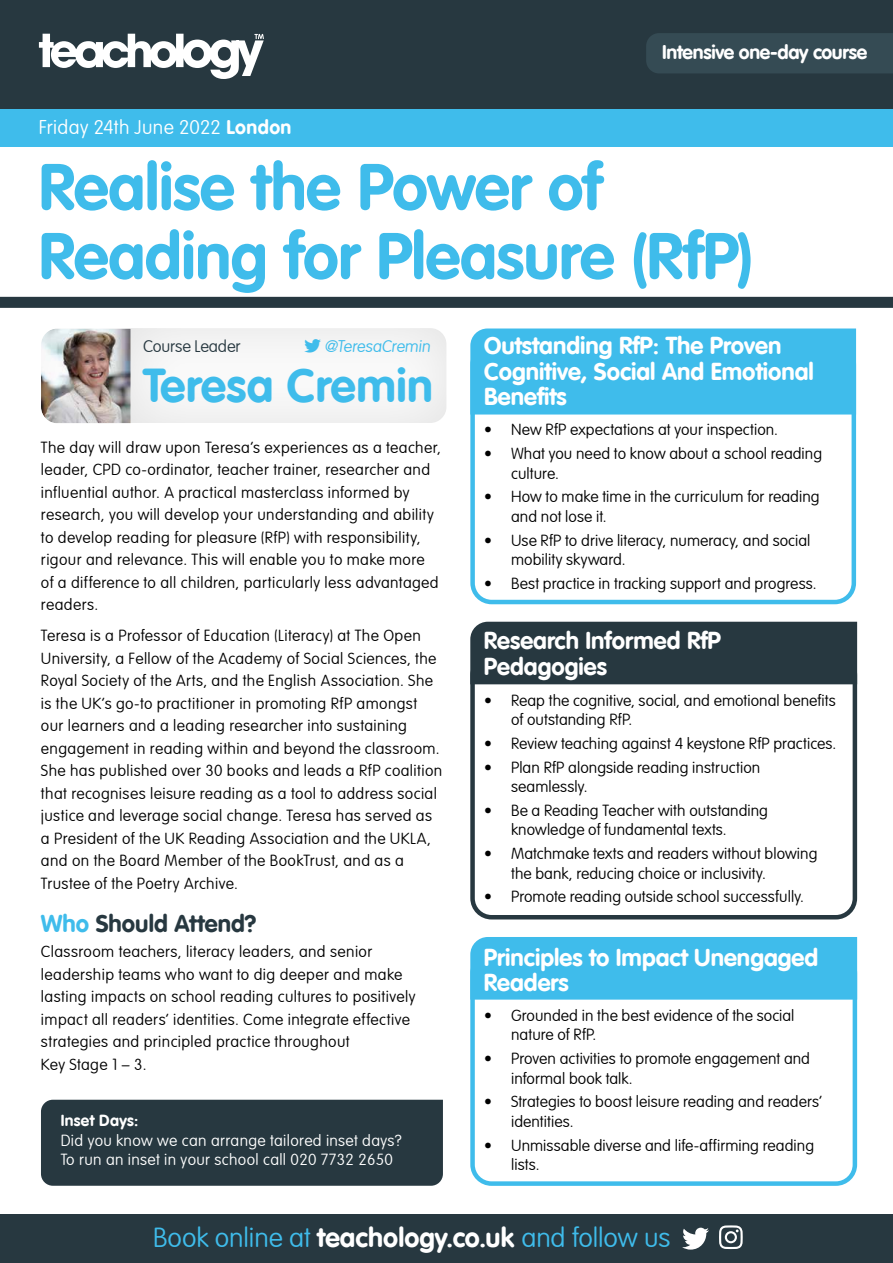
<style>
.page{position:relative;width:893px;height:1263px;background:#fff}
.page>*{position:absolute;margin:0;border:0;box-sizing:border-box;transform-origin:0 0}
.t1{font:700 64.5px/69px "VAG Rounded LT";letter-spacing:-.005em;color:#3fbceb}
.t2{font:700 46.5px "VAG Rounded LT";letter-spacing:.01em;color:#3fbceb}
.t3{font:100 27px "VAG Rounded LT";letter-spacing:-.005em;color:#3fbceb}
.t4{font:700 24px/25.5px "VAG Rounded LT";color:#fff}
.t5{font:700 24px "VAG Rounded LT";color:#273840}
.t6{font:100 19.5px "VAG Rounded LT";letter-spacing:.015em;color:#fff}
.t7{font:700 19.5px "VAG Rounded LT";letter-spacing:-.015em;color:#fff}
.t8{font:100 16.5px "VAG Rounded LT";color:#3fbceb}
.t9{font:100 16.5px "VAG Rounded LT";letter-spacing:-.005em;color:#273840}
.t10{font:100 15.75px/22.5px "VAG Rounded LT";letter-spacing:.02em;color:#000}
.t11{font:100 15.75px/19.5px "VAG Rounded LT";letter-spacing:.02em;color:#fff}
.t12{font:700 15.75px "VAG Rounded LT";letter-spacing:.02em;color:#fff}
.s1{font-weight:700}
.s2{color:#3fbceb}
.s3{font-weight:700;color:#fff}
</style>
<div class="page">
<div style="left:0;top:0;width:893px;height:124px;background:#273840"></div>
<svg style="left:0;top:297px;width:893px;height:11px;background:#293a42"></svg>
<div style="left:0;top:1214px;width:893px;height:49px;background:#273840"></div>
<svg style="left:0;top:296px;width:893px;height:1px"></svg>
<svg style="left:682px;top:1225px;width:61px;height:24px"></svg>
<svg style="left:39px;top:34px;width:225px;height:45px"></svg>
<div style="left:0;top:109px;width:893px;height:38px;background:#3fbceb"></div>
<div style="left:646px;top:33px;width:247px;height:40px;background:#354b54"></div>
<div style="left:470px;top:654px;width:387px;height:265px;border:4px solid #273840;border-radius:19px"></div>
<div style="left:470px;top:343px;width:386px;height:261px;border:4px solid #3fbceb;border-radius:19px"></div>
<div style="left:470px;top:328px;width:387px;height:89px;background:#3fbceb"></div>
<div style="left:470px;top:621px;width:388px;height:66px;background:#273840"></div>
<div style="left:470px;top:952px;width:387px;height:234px;border:4px solid #3fbceb;border-radius:19px"></div>
<div style="left:470px;top:937px;width:388px;height:65px;background:#3fbceb"></div>
<div style="left:41px;top:327px;width:93px;height:99px;background:#000;opacity:.05"></div>
<div style="left:41px;top:1100px;width:402px;height:86px;background:#273840"></div>
<div style="left:131px;top:328px;width:315px;height:95px;background:#f5f5f5"></div>
<p class="t6" style="left:39px;top:116px;width:254px">Friday 24th June 2022 <span class="s1">London</span></p>
<p class="t7" style="left:662px;top:40px;width:207px">Intensive one-day course</p>
<h1 class="t1" style="left:39px;top:155px;width:716px">Realise the Power of<br>Reading for Pleasure (RfP)</h1>
<p class="t9" style="left:143px;top:337px;width:99px">Course Leader</p>
<p class="t8" style="left:325px;top:337px;width:110px">@TeresaCremin</p>
<h2 class="t2" style="left:143px;top:358px;width:292px">Teresa Cremin</h2>
<p class="t10" style="left:41px;top:436px;width:401px">The day will draw upon Teresa’s experiences as a teacher, leader, CPD co-ordinator, teacher trainer, researcher and influential author. A practical masterclass informed by research, you will develop your understanding and ability to develop reading for pleasure (RfP) with responsibility, rigour and relevance. This will enable you to make more of a difference to all children, particularly less advantaged readers.</p>
<p class="t10" style="left:41px;top:625px;width:403px">Teresa is a Professor of Education (Literacy) at The Open University, a Fellow of the Academy of Social Sciences, the Royal Society of the Arts, and the English Association. She is the UK’s go-to practitioner in promoting RfP amongst our learners and a leading researcher into sustaining engagement in reading within and beyond the classroom.<br>She has published over 30 books and leads a RfP coalition that recognises leisure reading as a tool to address social justice and leverage social change. Teresa has served as a President of the UK Reading Association and the UKLA, and on the Board Member of the BookTrust, and as a Trustee of the Poetry Archive.</p>
<h3 class="t5" style="left:41px;top:909px;width:217px"><span class="s2">Who</span> Should Attend?</h3>
<p class="t10" style="left:41px;top:941px;width:376px">Classroom teachers, literacy leaders, and senior leadership teams who want to dig deeper and make lasting impacts on school reading cultures to positively impact all readers’ identities. Come integrate effective strategies and principled practice throughout<br>Key Stage 1 – 3.</p>
<p class="t12" style="left:61px;top:1112px;width:79px">Inset Days:</p>
<p class="t11" style="left:61px;top:1131px;width:343px">Did you know we can arrange tailored inset days?<br>To run an inset in your school call 020 7732 2650</p>
<h3 class="t4" style="left:484px;top:334px;width:331px">Outstanding RfP: The Proven<br>Cognitive, Social And Emotional<br>Benefits</h3>
<p class="t10" style="left:484px;top:419px;width:295px">• New RfP expectations at your inspection.</p>
<p class="t10" style="left:511px;top:444px;width:313px;line-height:19.5px;text-indent:-27px">• What you need to know about a school reading culture.</p>
<p class="t10" style="left:511px;top:488px;width:310px;line-height:19.5px;text-indent:-27px">• How to make time in the curriculum for reading and not lose it.</p>
<p class="t10" style="left:511px;top:531px;width:301px;line-height:19.5px;text-indent:-27px">• Use RfP to drive literacy, numeracy, and social mobility skyward.</p>
<p class="t10" style="left:484px;top:573px;width:334px">• Best practice in tracking support and progress.</p>
<h3 class="t4" style="left:484px;top:629px;width:238px">Research Informed RfP<br>Pedagogies</h3>
<p class="t10" style="left:511px;top:691px;width:326px;line-height:19.5px;text-indent:-27px">• Reap the cognitive, social, and emotional benefits of outstanding RfP.</p>
<p class="t10" style="left:484px;top:733px;width:354px">• Review teaching against 4 keystone RfP practices.</p>
<p class="t10" style="left:511px;top:758px;width:251px;line-height:19.5px;text-indent:-27px">• Plan RfP alongside reading instruction seamlessly.</p>
<p class="t10" style="left:511px;top:801px;width:258px;line-height:19.5px;text-indent:-27px">• Be a Reading Teacher with outstanding knowledge of fundamental texts.</p>
<p class="t10" style="left:511px;top:844px;width:308px;line-height:19.5px;text-indent:-27px">• Matchmake texts and readers without blowing the bank, reducing choice or inclusivity.</p>
<p class="t10" style="left:484px;top:886px;width:321px">• Promote reading outside school successfully.</p>
<h3 class="t4" style="left:484px;top:945px;width:336px">Principles to Impact Unengaged<br>Readers</h3>
<p class="t10" style="left:511px;top:1006px;width:285px;line-height:19.5px;text-indent:-27px">• Grounded in the best evidence of the social nature of RfP.</p>
<p class="t10" style="left:511px;top:1049px;width:300px;line-height:19.5px;text-indent:-27px">• Proven activities to promote engagement and informal book talk.</p>
<p class="t10" style="left:511px;top:1093px;width:312px;line-height:19.5px;text-indent:-27px">• Strategies to boost leisure reading and readers’ identities.</p>
<p class="t10" style="left:511px;top:1136px;width:305px;line-height:19.5px;text-indent:-27px">• Unmissable diverse and life-affirming reading lists.</p>
<h3 class="t3" style="left:153px;top:1222px;width:519px">Book online at <span class="s3">teachology.co.uk</span> and follow us</h3>
</div>
